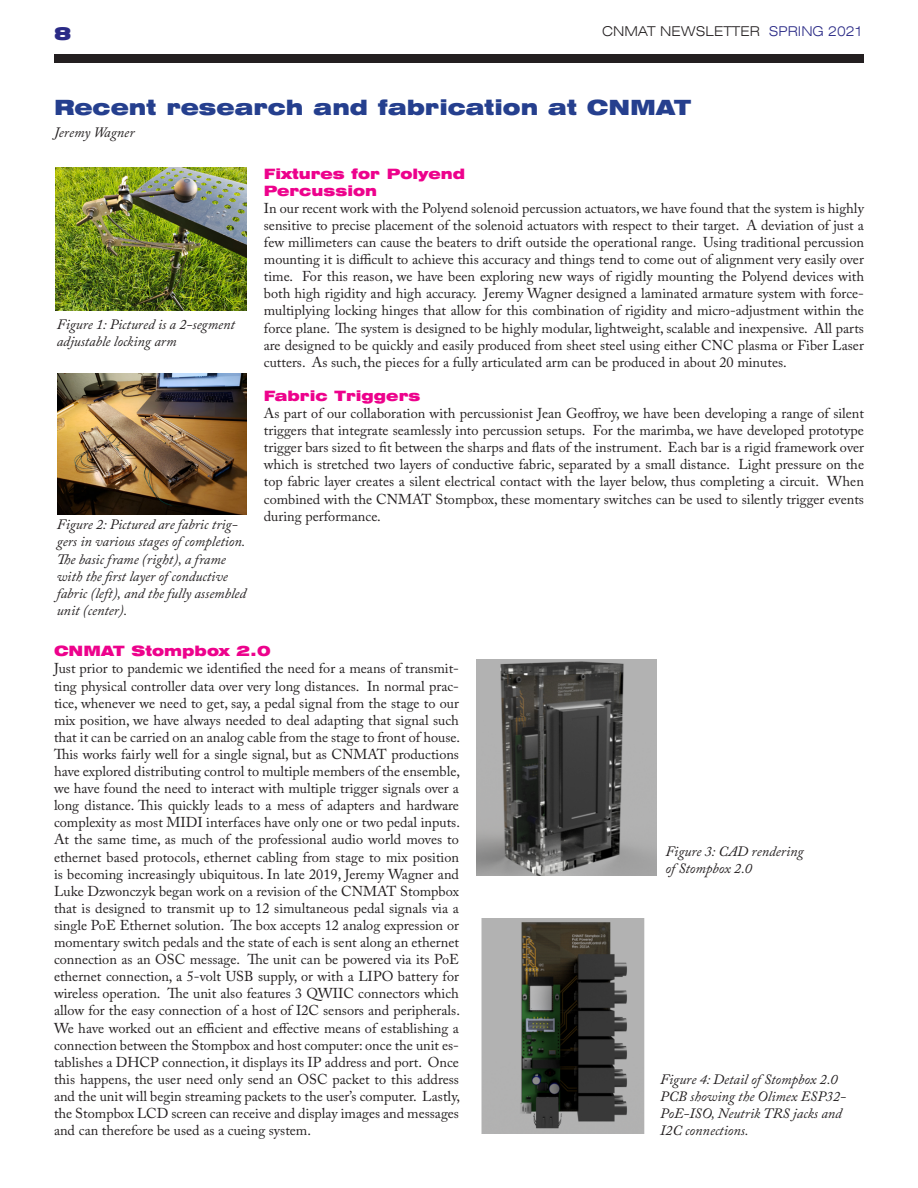
<style>
.page{position:relative;width:918px;height:1188px;background:#fff}
.page>*{position:absolute;margin:0;border:0;box-sizing:border-box;transform-origin:0 0}
.t1{font:900 expanded 21px "Swiss 721 BT";color:#253f8e}
.t2{font:900 expanded 18px "Swiss 721 BT";color:#2a2a86}
.t3{font:14.25px/17.1px "Adobe Caslon Pro";color:#231f20;text-align:justify}
.t4{font:italic 14.25px/17.1px "Adobe Caslon Pro";color:#231f20}
.t5{font:900 expanded 14.25px/17.1px "Swiss 721 BT";color:#ed028c}
.t6{font:300 expanded 13.5px "Swiss 721 BT";color:#231f20}
.s1{color:#2a2a86}
</style>
<div class="page">
<div style="left:54px;top:54px;width:810px;height:9px;background:#231f20"></div>
<img style="left:55px;top:167px;width:191px;height:143px">
<img style="left:57px;top:373px;width:189px;height:142px">
<img style="left:477px;top:659px;width:180px;height:216px">
<img style="left:481px;top:918px;width:164px;height:216px">
<p class="t2" style="left:54px;top:22px;width:19px">8</p>
<p class="t6" style="left:602px;top:23px;width:263px">CNMAT NEWSLETTER <span class="s1">SPRING 2021</span></p>
<h1 class="t1" style="left:54px;top:95px;width:639px">Recent research and fabrication at CNMAT</h1>
<p class="t4" style="left:54px;top:124px;width:82px">Jeremy Wagner</p>
<p class="t4" style="left:57px;top:315px;width:180px">Figure 1: Pictured is a 2-segment adjustable locking arm</p>
<p class="t4" style="left:57px;top:516px;width:191px">Figure 2: Pictured are fabric trig&shy;gers in various stages of completion.<br>The basic frame (right), a frame with the first layer of conductive fabric (left), and the fully assembled unit (center).</p>
<p class="t5" style="left:264px;top:165px;width:203px">Fixtures for Polyend<br>Percussion</p>
<p class="t3" style="left:264px;top:199px;width:602px">In our recent work with the Polyend solenoid percussion actuators, we have found that the system is highly sensitive to precise placement of the solenoid actuators with respect to their target. A deviation of just a few millimeters can cause the beaters to drift outside the operational range. Using traditional percussion mounting it is difficult to achieve this accuracy and things tend to come out of alignment very easily over time. For this reason, we have been exploring new ways of rigidly mounting the Polyend devices with both high rigidity and high accuracy. Jeremy Wagner designed a laminated armature system with force&shy;multiplying locking hinges that allow for this combination of rigidity and micro-adjustment within the force plane. The system is designed to be highly modular, lightweight, scalable and inexpensive. All parts are designed to be quickly and easily produced from sheet steel using either CNC plasma or Fiber Laser cutters. As such, the pieces for a fully articulated arm can be produced in about 20 minutes.</p>
<p class="t5" style="left:264px;top:387px;width:158px">Fabric Triggers</p>
<p class="t3" style="left:264px;top:405px;width:602px">As part of our collaboration with percussionist Jean Geoffroy, we have been developing a range of silent triggers that integrate seamlessly into percussion setups. For the marimba, we have developed prototype trigger bars sized to fit between the sharps and flats of the instrument. Each bar is a rigid framework over which is stretched two layers of conductive fabric, separated by a small distance. Light pressure on the top fabric layer creates a silent electrical contact with the layer below, thus completing a circuit. When combined with the CNMAT Stompbox, these momentary switches can be used to silently trigger events during performance.</p>
<p class="t5" style="left:54px;top:642px;width:218px">CNMAT Stompbox 2.0</p>
<p class="t3" style="left:54px;top:660px;width:408px">Just prior to pandemic we identified the need for a means of transmit&shy;ting physical controller data over very long distances. In normal prac&shy;tice, whenever we need to get, say, a pedal signal from the stage to our mix position, we have always needed to deal adapting that signal such that it can be carried on an analog cable from the stage to front of house.<br>This works fairly well for a single signal, but as CNMAT productions have explored distributing control to multiple members of the ensemble, we have found the need to interact with multiple trigger signals over a long distance. This quickly leads to a mess of adapters and hardware complexity as most MIDI interfaces have only one or two pedal inputs.<br>At the same time, as much of the professional audio world moves to ethernet based protocols, ethernet cabling from stage to mix position is becoming increasingly ubiquitous. In late 2019, Jeremy Wagner and Luke Dzwonczyk began work on a revision of the CNMAT Stompbox that is designed to transmit up to 12 simultaneous pedal signals via a single PoE Ethernet solution. The box accepts 12 analog expression or momentary switch pedals and the state of each is sent along an ethernet connection as an OSC message. The unit can be powered via its PoE ethernet connection, a 5-volt USB supply, or with a LIPO battery for wireless operation. The unit also features 3 QWIIC connectors which allow for the easy connection of a host of I2C sensors and peripherals.<br>We have worked out an efficient and effective means of establishing a connection between the Stompbox and host computer: once the unit es&shy;tablishes a DHCP connection, it displays its IP address and port. Once this happens, the user need only send an OSC packet to this address and the unit will begin streaming packets to the user’s computer. Lastly, the Stompbox LCD screen can receive and display images and messages and can therefore be used as a cueing system.</p>
<p class="t4" style="left:665px;top:842px;width:140px">Figure 3: CAD rendering of Stompbox 2.0</p>
<p class="t4" style="left:660px;top:1070px;width:187px">Figure 4: Detail of Stompbox 2.0<br>PCB showing the Olimex ESP32-<br>PoE-ISO, Neutrik TRS jacks and<br>I2C connections.</p>
</div>
